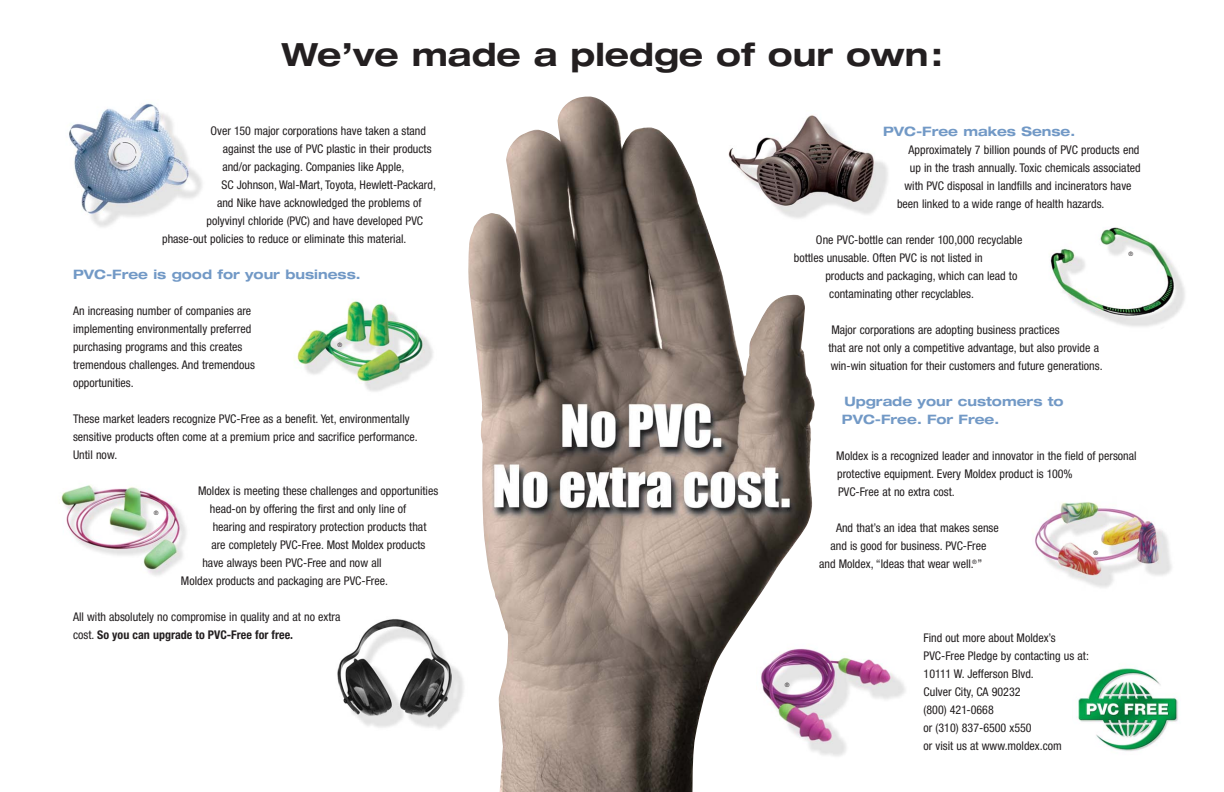
<style>
.page{position:relative;width:1224px;height:792px;background:#fff}
.page>*{position:absolute;margin:0;border:0;box-sizing:border-box;transform-origin:0 0}
.t1{font:700 expanded 32px "Helvetica Neue";color:#231f20}
.t2{font:700 expanded 13px/18px "Helvetica Neue";color:#7299c6}
.t3{font:condensed 12px/18px "Helvetica Neue";color:#231f20}
.t4{font:condensed 6px "Helvetica Neue";color:#231f20}
.s1{font-weight:700}
</style>
<div class="page">
<img style="left:468px;top:96px;width:347px;height:696px">
<img style="left:1078px;top:668px;width:100px;height:83px">
<img style="left:294px;top:301px;width:139px;height:91px">
<img style="left:337px;top:619px;width:127px;height:110px">
<img style="left:61px;top:485px;width:125px;height:91px">
<img style="left:756px;top:636px;width:150px;height:126px">
<img style="left:721px;top:111px;width:167px;height:110px">
<img style="left:69px;top:103px;width:133px;height:124px">
<img style="left:1035px;top:502px;width:137px;height:86px">
<img style="left:1050px;top:227px;width:135px;height:100px">
<h1 class="t1" style="left:282px;top:42px;width:663px">We’ve made a pledge of our own:</h1>
<p class="t3" style="left:211px;top:123px;width:217px">Over 150 major corporations have taken a stand</p>
<p class="t3" style="left:223px;top:141px;width:210px">against the use of PVC plastic in their products</p>
<p class="t3" style="left:222px;top:159px;width:183px">and/or packaging. Companies like Apple,</p>
<p class="t3" style="left:221px;top:177px;width:216px">SC Johnson, Wal-Mart, Toyota, Hewlett-Packard,</p>
<p class="t3" style="left:217px;top:195px;width:206px">and Nike have acknowledged the problems of</p>
<p class="t3" style="left:207px;top:213px;width:218px">polyvinyl chloride (PVC) and have developed PVC</p>
<p class="t3" style="left:162px;top:231px;width:246px">phase-out policies to reduce or eliminate this material.</p>
<p class="t2" style="left:73px;top:267px;width:289px">PVC-Free is good for your business.</p>
<p class="t3" style="left:73px;top:303px;width:183px">An increasing number of companies are implementing environmentally preferred purchasing programs and this creates tremendous challenges. And tremendous opportunities.</p>
<p class="t3" style="left:73px;top:411px;width:346px">These market leaders recognize PVC-Free as a benefit. Yet, environmentally sensitive products often come at a premium price and sacrifice performance.<br>Until now.</p>
<p class="t3" style="left:198px;top:483px;width:242px">Moldex is meeting these challenges and opportunities</p>
<p class="t3" style="left:210px;top:501px;width:198px">head-on by offering the first and only line of</p>
<p class="t3" style="left:213px;top:519px;width:215px">hearing and respiratory protection products that</p>
<p class="t3" style="left:211px;top:537px;width:216px">are completely PVC-Free. Most Moldex products</p>
<p class="t3" style="left:202px;top:555px;width:181px">have always been PVC-Free and now all</p>
<p class="t3" style="left:181px;top:573px;width:208px">Moldex products and packaging are PVC-Free.</p>
<p class="t3" style="left:73px;top:609px;width:269px">All with absolutely no compromise in quality and at no extra cost. <span class="s1">So you can upgrade to PVC-Free for free.</span></p>
<p class="t4" style="left:337px;top:342px;width:6px">®</p>
<p class="t4" style="left:154px;top:511px;width:6px">®</p>
<p class="t2" style="left:883px;top:124px;width:194px">PVC-Free makes Sense.</p>
<p class="t3" style="left:909px;top:142px;width:232px">Approximately 7 billion pounds of PVC products end</p>
<p class="t3" style="left:910px;top:160px;width:232px">up in the trash annually. Toxic chemicals associated</p>
<p class="t3" style="left:904px;top:178px;width:229px">with PVC disposal in landfills and incinerators have</p>
<p class="t3" style="left:897px;top:196px;width:209px">been linked to a wide range of health hazards.</p>
<p class="t3" style="left:794px;top:232px;width:230px;text-indent:22px">One PVC-bottle can render 100,000 recyclable bottles unusable. Often PVC is not listed in</p>
<p class="t3" style="left:829px;top:268px;width:190px;text-indent:-4px">products and packaging, which can lead to contaminating other recyclables.</p>
<p class="t3" style="left:828px;top:322px;width:276px">Major corporations are adopting business practices<br>that are not only a competitive advantage, but also provide a win-win situation for their customers and future generations.</p>
<p class="t2" style="left:842px;top:394px;width:223px">Upgrade your customers to<br>PVC-Free. For Free.</p>
<p class="t3" style="left:836px;top:448px;width:302px">Moldex is a recognized leader and innovator in the field of personal protective equipment. Every Moldex product is 100%<br>PVC-Free at no extra cost.</p>
<p class="t3" style="left:836px;top:520px;width:164px">And that’s an idea that makes sense</p>
<p class="t3" style="left:830px;top:538px;width:157px">and is good for business. PVC-Free</p>
<p class="t3" style="left:819px;top:556px;width:165px">and Moldex, “Ideas that wear well.<sup>®</sup>”</p>
<p class="t4" style="left:1128px;top:252px;width:6px">®</p>
<p class="t4" style="left:1093px;top:551px;width:6px">®</p>
<p class="t4" style="left:785px;top:683px;width:6px">®</p>
<p class="t3" style="left:924px;top:630px;width:167px">Find out more about Moldex’s<br>PVC-Free Pledge by contacting us at:<br>10111 W. Jefferson Blvd.<br>Culver City, CA 90232<br>(800) 421-0668<br>or (310) 837-6500 x550<br>or visit us at www.moldex.com</p>
</div>
